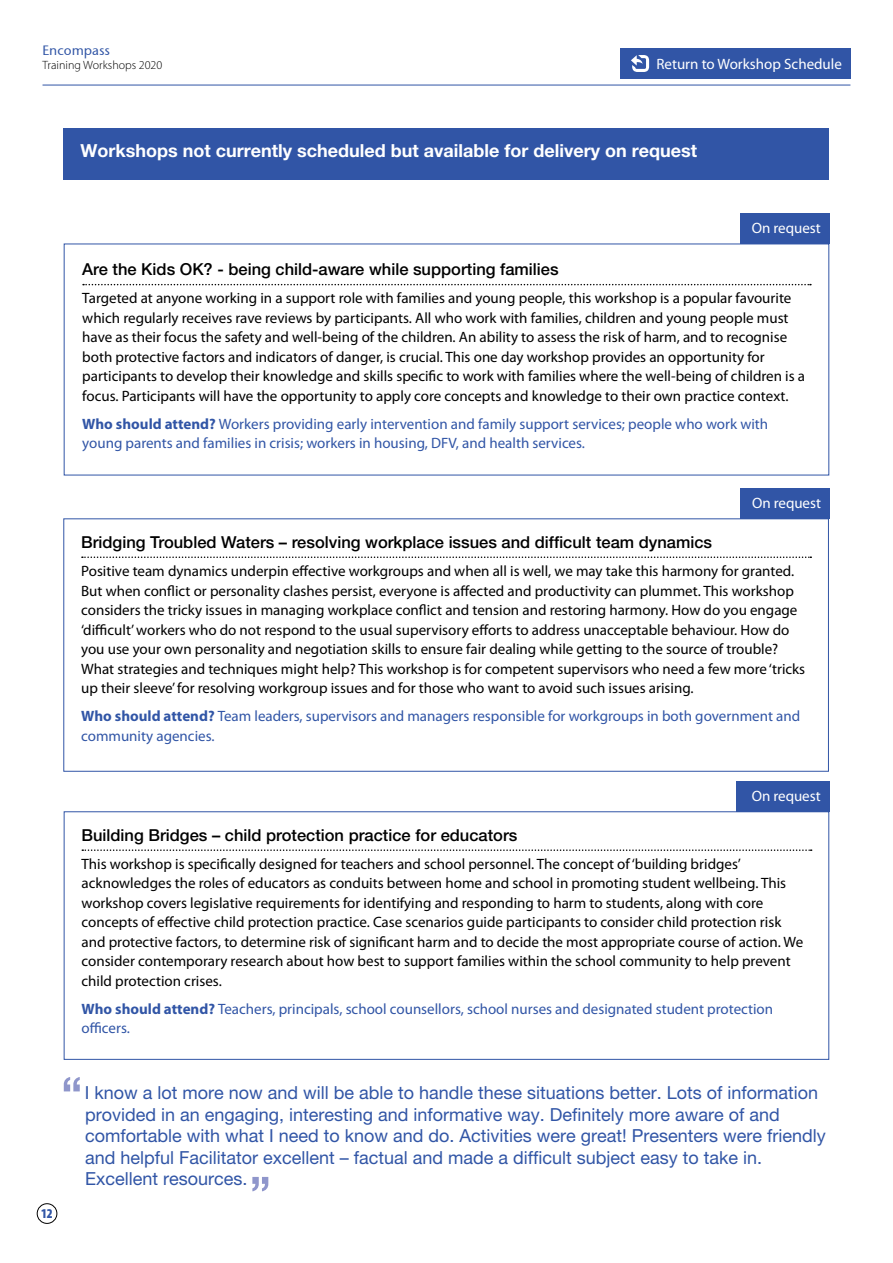
<style>
.page{position:relative;width:893px;height:1263px;background:#fff}
.page>*{position:absolute;margin:0;border:0;box-sizing:border-box;transform-origin:0 0}
.t1{font:18px/21.6px "Helvetica Neue LT Pro";color:#3155a6}
.t2{font:700 18px "Helvetica Neue LT Pro";color:#fff}
.t3{font:500 16.5px "Helvetica Neue LT Pro";color:#000}
.t4{font:15px/19.5px "Myriad Pro";color:#000}
.t5{font:15px/19.5px "Myriad Pro";color:#3155a6}
.t6{font:15px "Myriad Pro";color:#fff}
.t7{font:13.5px "Stone Sans OSITCTT Medium";color:#3155a6}
.t8{font:900 condensed 13.5px "Myriad Pro";color:#3155a6}
.t9{font:300 12px "Myriad Pro";color:#000}
.s1{font-weight:700}
</style>
<div class="page">
<hr style="left:43px;top:85px;width:807px;height:1px;background:#3155a6">
<div style="left:37px;top:1203px;width:20px;height:21px;border:1px solid #000;border-radius:50%"></div>
<div style="left:63px;top:128px;width:766px;height:51px;background:#3155a6"></div>
<svg style="left:64px;top:1077px;width:16px;height:14px"></svg>
<svg style="left:252px;top:1177px;width:16px;height:14px"></svg>
<div style="left:736px;top:781px;width:93px;height:30px;background:#3155a6"></div>
<svg style="left:82px;top:849px;width:730px;height:2px"></svg>
<div style="left:64px;top:811px;width:765px;height:249px;border:1px solid #3155a6"></div>
<svg style="left:82px;top:556px;width:729px;height:2px"></svg>
<div style="left:63px;top:518px;width:766px;height:254px;border:1px solid #3155a6"></div>
<div style="left:740px;top:488px;width:89px;height:30px;background:#3155a6"></div>
<svg style="left:63px;top:243px;width:767px;height:233px"></svg>
<div style="left:740px;top:214px;width:89px;height:30px;background:#3155a6"></div>
<div style="left:620px;top:48px;width:230px;height:31px;background:#3155a6"></div>
<svg style="left:631px;top:55px;width:18px;height:17px"></svg>
<p class="t7" style="left:43px;top:43px;width:69px">Encompass</p>
<p class="t9" style="left:43px;top:58px;width:121px">Training Workshops 2020</p>
<p class="t6" style="left:656px;top:56px;width:187px">Return to Workshop Schedule</p>
<p class="t2" style="left:80px;top:140px;width:618px">Workshops not currently scheduled but available for delivery on request</p>
<p class="t6" style="left:752px;top:220px;width:70px">On request</p>
<p class="t3" style="left:82px;top:260px;width:478px">Are the Kids OK? - being child-aware while supporting families</p>
<p class="t4" style="left:82px;top:289px;width:724px">Targeted at anyone working in a support role with families and young people, this workshop is a popular favourite which regularly receives rave reviews by participants. All who work with families, children and young people must have as their focus the safety and well-being of the children. An ability to assess the risk of harm, and to recognise both protective factors and indicators of danger, is crucial. This one day workshop provides an opportunity for participants to develop their knowledge and skills specific to work with families where the well-being of children is a focus. Participants will have the opportunity to apply core concepts and knowledge to their own practice context.</p>
<p class="t5" style="left:82px;top:414px;width:687px"><span class="s1">Who should attend?</span> Workers providing early intervention and family support services; people who work with young parents and families in crisis; workers in housing, DFV, and health services.</p>
<p class="t6" style="left:752px;top:495px;width:70px">On request</p>
<p class="t3" style="left:81px;top:532px;width:632px">Bridging Troubled Waters – resolving workplace issues and difficult team dynamics</p>
<p class="t4" style="left:81px;top:561px;width:726px">Positive team dynamics underpin effective workgroups and when all is well, we may take this harmony for granted.<br>But when conflict or personality clashes persist, everyone is affected and productivity can plummet. This workshop considers the tricky issues in managing workplace conflict and tension and restoring harmony. How do you engage ‘difficult’ workers who do not respond to the usual supervisory efforts to address unacceptable behaviour. How do you use your own personality and negotiation skills to ensure fair dealing while getting to the source of trouble?<br>What strategies and techniques might help? This workshop is for competent supervisors who need a few more ‘tricks up their sleeve’ for resolving workgroup issues and for those who want to avoid such issues arising.</p>
<p class="t5" style="left:81px;top:706px;width:720px"><span class="s1">Who should attend?</span> Team leaders, supervisors and managers responsible for workgroups in both government and community agencies.</p>
<p class="t6" style="left:752px;top:788px;width:70px">On request</p>
<p class="t3" style="left:82px;top:825px;width:437px">Building Bridges – child protection practice for educators</p>
<p class="t4" style="left:82px;top:854px;width:723px">This workshop is specifically designed for teachers and school personnel. The concept of ‘building bridges’ acknowledges the roles of educators as conduits between home and school in promoting student wellbeing. This workshop covers legislative requirements for identifying and responding to harm to students, along with core concepts of effective child protection practice. Case scenarios guide participants to consider child protection risk and protective factors, to determine risk of significant harm and to decide the most appropriate course of action. We consider contemporary research about how best to support families within the school community to help prevent child protection crises.</p>
<p class="t5" style="left:82px;top:999px;width:693px"><span class="s1">Who should attend?</span> Teachers, principals, school counsellors, school nurses and designated student protection officers.</p>
<p class="t8" style="left:41px;top:1206px;width:13px">12</p>
<p class="t1" style="left:85px;top:1081px;width:742px">I know a lot more now and will be able to handle these situations better. Lots of information provided in an engaging, interesting and informative way. Definitely more aware of and comfortable with what I need to know and do. Activities were great! Presenters were friendly and helpful Facilitator excellent – factual and made a difficult subject easy to take in.<br>Excellent resources.</p>
</div>
